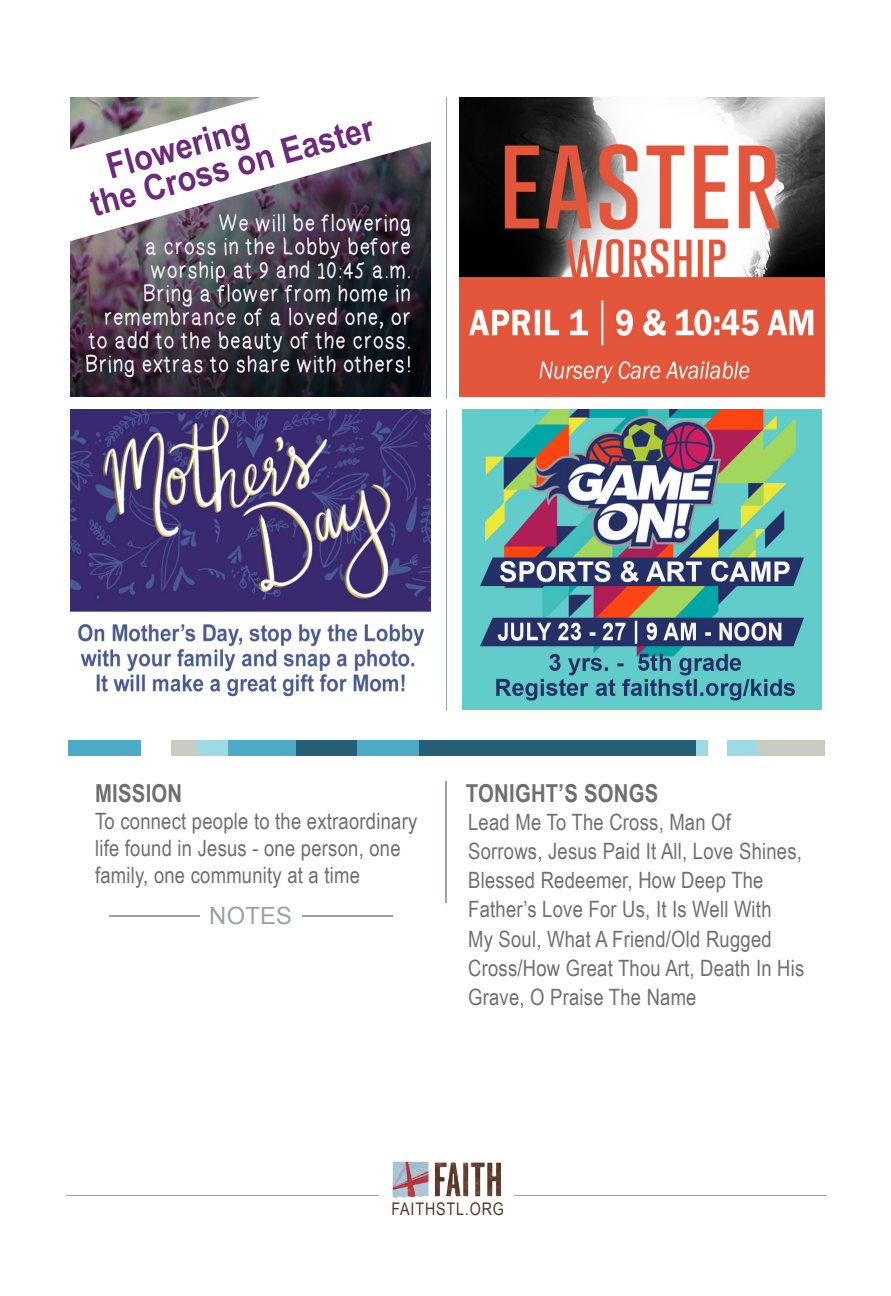
<style>
.page{position:relative;width:891px;height:1296px;background:#fff}
.page>*{position:absolute;margin:0;border:0;box-sizing:border-box;transform-origin:0 0}
.t1{font:700 24.75px "Arial Narrow";letter-spacing:.01em;color:#6f706d}
.t2{font:23.85px "Arial";letter-spacing:.01em;color:#98a3a1}
.t3{font:22.5px/29.2px "Arial Narrow";letter-spacing:.01em;color:#6f706d}
.t4{font:17.32px "Arial Narrow";letter-spacing:.05em;color:#573421}
</style>
<div class="page">
<div style="left:68px;top:740px;width:73px;height:16px;background:#4eabc7"></div>
<div style="left:171px;top:740px;width:27px;height:16px;background:#c8ccc1"></div>
<div style="left:210px;top:740px;width:86px;height:16px;background:#4eabc7"></div>
<div style="left:396px;top:740px;width:300px;height:16px;background:#275e78"></div>
<div style="left:748px;top:740px;width:77px;height:16px;background:#c8ccc1"></div>
<div style="left:198px;top:740px;width:29px;height:16px;background:#9edae6"></div>
<div style="left:696px;top:740px;width:12px;height:16px;background:#9edae6"></div>
<div style="left:727px;top:740px;width:29px;height:16px;background:#9edae6"></div>
<div style="left:296px;top:740px;width:61px;height:16px;background:#275e78"></div>
<div style="left:357px;top:740px;width:61px;height:16px;background:#4eabc7"></div>
<hr style="left:446px;top:98px;width:1px;height:300px;background:#98a3a1">
<hr style="left:446px;top:410px;width:1px;height:300px;background:#98a3a1">
<img style="left:462px;top:410px;width:360px;height:300px">
<img style="left:460px;top:97px;width:365px;height:300px">
<img style="left:71px;top:97px;width:359px;height:300px">
<hr style="left:446px;top:781px;width:1px;height:122px;background:#98a3a1">
<hr style="left:302px;top:915px;width:91px;height:2px;background:#98a3a1">
<hr style="left:109px;top:915px;width:91px;height:2px;background:#98a3a1">
<hr style="left:514px;top:1195px;width:313px;height:1px;background:#98a3a1">
<img style="left:392px;top:1161px;width:110px;height:37px">
<hr style="left:66px;top:1195px;width:313px;height:1px;background:#98a3a1">
<img style="left:71px;top:410px;width:359px;height:287px">
<p class="t1" style="left:95px;top:774px;width:89px">MISSION</p>
<p class="t1" style="left:466px;top:775px;width:194px">TONIGHT’S SONGS</p>
<p class="t3" style="left:468px;top:806px;width:338px">Lead Me To The Cross, Man Of<br>Sorrows, Jesus Paid It All, Love Shines,<br>Blessed Redeemer, How Deep The<br>Father’s Love For Us, It Is Well With<br>My Soul, What A Friend/Old Rugged<br>Cross/How Great Thou Art, Death In His<br>Grave, O Praise The Name</p>
<p class="t3" style="left:95px;top:807px;width:324px;line-height:27px">To connect people to the extraordinary life found in Jesus - one person, one family, one community at a time</p>
<p class="t2" style="left:209px;top:900px;width:84px">NOTES</p>
<p class="t4" style="left:391px;top:1197px;width:114px">FAITHSTL.ORG</p>
</div>
